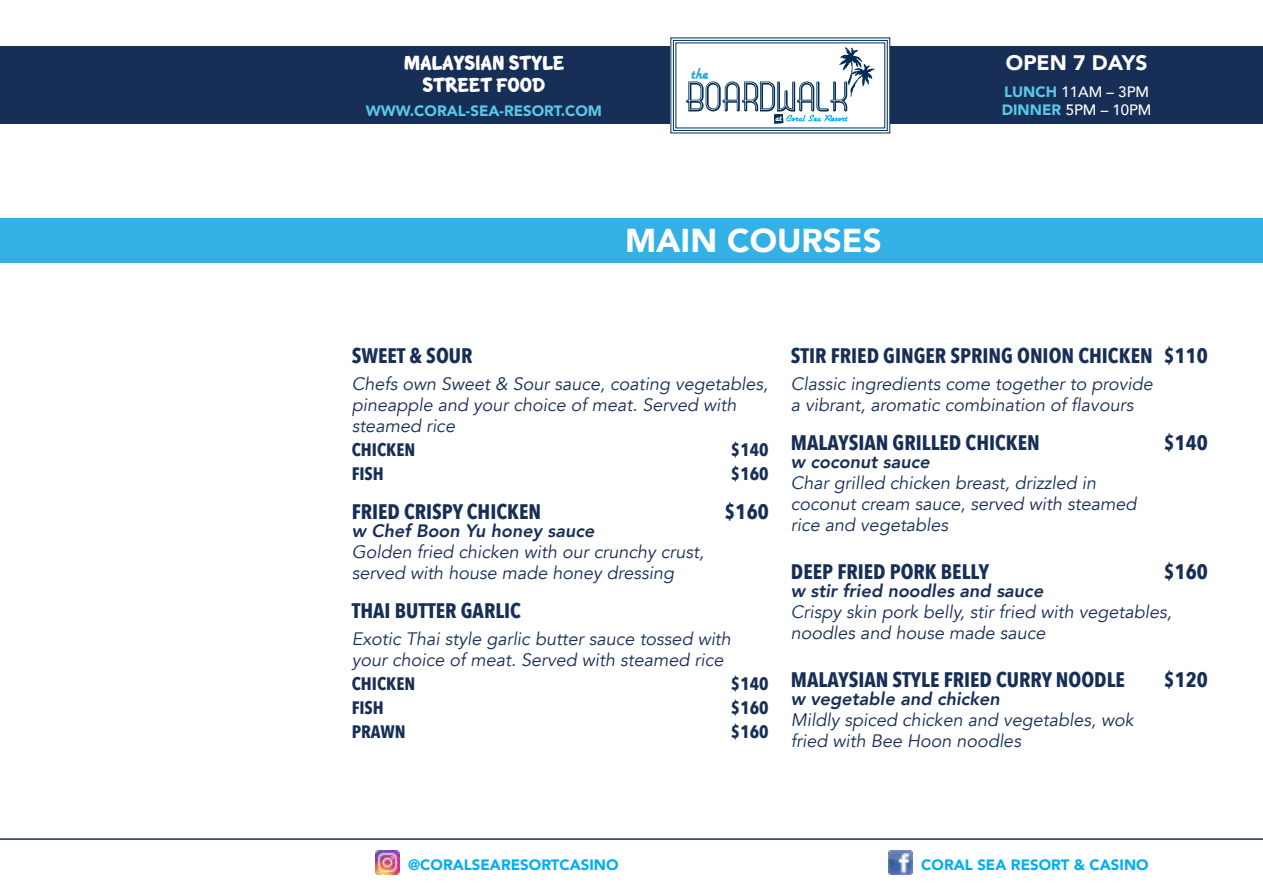
<style>
.page{position:relative;width:1263px;height:893px;background:#fff}
.page>*{position:absolute;margin:0;border:0;box-sizing:border-box;transform-origin:0 0}
.t1{font:900 33px "Avenir";color:#fff}
.t2{font:700 21px "Avenir Next Condensed";color:#172e56}
.t3{font:21px/21.6px "KTF Roadbrush";color:#fff;text-align:center}
.t4{font:900 21px "Avenir";color:#fff}
.t5{font:italic 18px/21px "Avenir";color:#172e56}
.t6{font:italic 800 18px "Avenir";color:#172e56}
.t7{font:700 18px "Avenir Next Condensed";color:#172e56}
.t8{font:900 15px "Avenir";color:#00aeef}
.t9{font:500 15px/18px "Avenir";color:#fff}
.t10{font:900 15px "Avenir";color:#59c9e6}
.s1{font-weight:900;color:#59c9e6}
</style>
<div class="page">
<div style="left:0;top:47px;width:1263px;height:77px;background:#172e56"></div>
<svg style="left:670px;top:37px;width:221px;height:97px"></svg>
<hr style="left:0;top:838px;width:1263px;height:2px;background:#172e56">
<img style="left:889px;top:850px;width:24px;height:24px">
<img style="left:376px;top:850px;width:24px;height:24px">
<div style="left:0;top:218px;width:1263px;height:45px;background:#33b0e5"></div>
<p class="t3" style="left:404px;top:52px;width:162px">MALAYSIAN STYLE<br>STREET FOOD</p>
<p class="t10" style="left:366px;top:98px;width:238px">WWW.CORAL-SEA-RESORT.COM</p>
<h1 class="t1" style="left:625px;top:212px;width:258px">MAIN COURSES</h1>
<p class="t4" style="left:1006px;top:45px;width:143px">OPEN 7 DAYS</p>
<p class="t9" style="left:1002px;top:82px;width:151px"><span class="s1">LUNCH</span> 11AM – 3PM<br><span class="s1">DINNER</span> 5PM – 10PM</p>
<p class="t2" style="left:352px;top:342px;width:122px">SWEET &amp; SOUR</p>
<p class="t5" style="left:352px;top:373px;width:418px">Chefs own Sweet &amp; Sour sauce, coating vegetables, pineapple and your choice of meat. Served with steamed rice</p>
<p class="t7" style="left:352px;top:438px;width:65px">CHICKEN</p>
<p class="t7" style="left:731px;top:438px;width:39px">$140</p>
<p class="t7" style="left:352px;top:462px;width:34px">FISH</p>
<p class="t7" style="left:731px;top:462px;width:39px">$160</p>
<p class="t2" style="left:352px;top:498px;width:191px">FRIED CRISPY CHICKEN</p>
<p class="t2" style="left:725px;top:498px;width:46px">$160</p>
<p class="t6" style="left:352px;top:520px;width:244px">w Chef Boon Yu honey sauce</p>
<p class="t5" style="left:352px;top:541px;width:354px">Golden fried chicken with our crunchy crust, served with house made honey dressing</p>
<p class="t2" style="left:352px;top:597px;width:171px">THAI BUTTER GARLIC</p>
<p class="t5" style="left:352px;top:628px;width:381px">Exotic Thai style garlic butter sauce tossed with your choice of meat. Served with steamed rice</p>
<p class="t7" style="left:352px;top:672px;width:65px">CHICKEN</p>
<p class="t7" style="left:731px;top:672px;width:39px">$140</p>
<p class="t7" style="left:352px;top:696px;width:34px">FISH</p>
<p class="t7" style="left:731px;top:696px;width:39px">$160</p>
<p class="t7" style="left:352px;top:720px;width:56px">PRAWN</p>
<p class="t7" style="left:731px;top:720px;width:39px">$160</p>
<p class="t2" style="left:791px;top:342px;width:418px">STIR FRIED GINGER SPRING ONION CHICKEN $110</p>
<p class="t5" style="left:791px;top:373px;width:363px">Classic ingredients come together to provide a vibrant, aromatic combination of flavours</p>
<p class="t2" style="left:791px;top:429px;width:250px">MALAYSIAN GRILLED CHICKEN</p>
<p class="t2" style="left:1164px;top:429px;width:46px">$140</p>
<p class="t6" style="left:791px;top:451px;width:140px">w coconut sauce</p>
<p class="t5" style="left:791px;top:472px;width:347px">Char grilled chicken breast, drizzled in coconut cream sauce, served with steamed rice and vegetables</p>
<p class="t2" style="left:791px;top:558px;width:200px">DEEP FRIED PORK BELLY</p>
<p class="t2" style="left:1164px;top:558px;width:46px">$160</p>
<p class="t6" style="left:791px;top:580px;width:254px">w stir fried noodles and sauce</p>
<p class="t5" style="left:791px;top:601px;width:382px">Crispy skin pork belly, stir fried with vegetables, noodles and house made sauce</p>
<p class="t2" style="left:791px;top:666px;width:335px">MALAYSIAN STYLE FRIED CURRY NOODLE</p>
<p class="t2" style="left:1164px;top:666px;width:46px">$120</p>
<p class="t6" style="left:791px;top:688px;width:210px">w vegetable and chicken</p>
<p class="t5" style="left:791px;top:709px;width:344px">Mildly spiced chicken and vegetables, wok fried with Bee Hoon noodles</p>
<p class="t8" style="left:408px;top:852px;width:212px">@CORALSEARESORTCASINO</p>
<p class="t8" style="left:921px;top:852px;width:229px">CORAL SEA RESORT &amp; CASINO</p>
</div>
